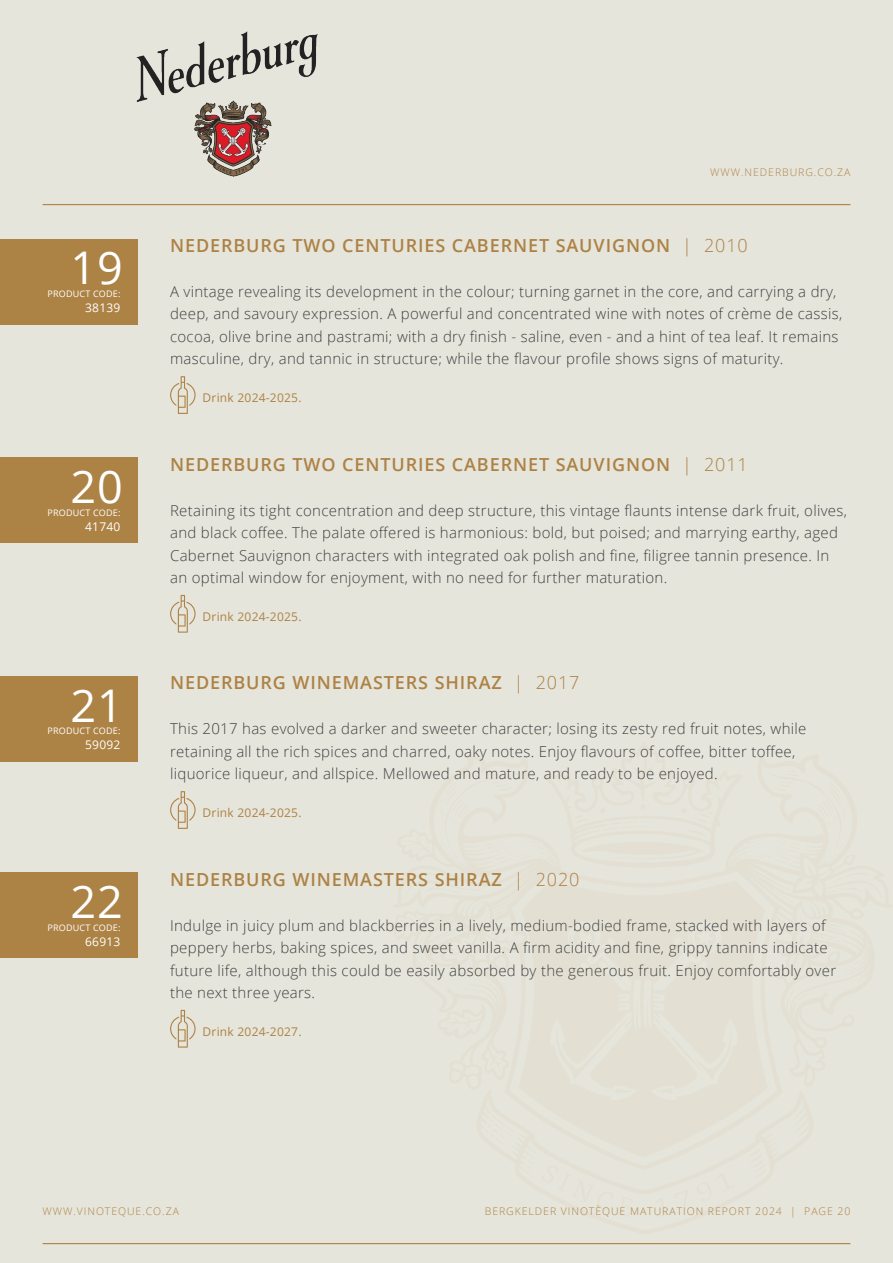
<style>
.page{position:relative;width:893px;height:1263px;background:#e6e5db}
.page>*{position:absolute;margin:0;border:0;box-sizing:border-box;transform-origin:0 0}
.t1{font:45px "Open Sans";letter-spacing:.02em;color:#fff}
.t2{font:600 18px "Open Sans";letter-spacing:.05em;color:#ad8245}
.t3{font:300 15px/22.5px "Open Sans";letter-spacing:.02em;color:#414042}
.t4{font:12px "Open Sans";letter-spacing:.02em;color:#ad8245}
.t5{font:12px "Open Sans";letter-spacing:.02em;color:#fff}
.t6{font:300 10.5px "Open Sans";letter-spacing:.09em;color:#ad8245}
.t7{font:9px "Open Sans";letter-spacing:.02em;color:#fff}
.s1{font-weight:300}
</style>
<div class="page">
<hr style="left:43px;top:1243px;width:807px;height:1px;background:#ad8245">
<svg style="left:170px;top:376px;width:26px;height:38px"></svg>
<svg style="left:170px;top:595px;width:26px;height:38px"></svg>
<svg style="left:170px;top:791px;width:26px;height:38px"></svg>
<svg style="left:170px;top:1010px;width:26px;height:37px"></svg>
<div style="left:0;top:239px;width:138px;height:85px;background:#ad8245"></div>
<div style="left:0;top:458px;width:138px;height:85px;background:#ad8245"></div>
<div style="left:0;top:676px;width:138px;height:86px;background:#ad8245"></div>
<div style="left:0;top:873px;width:138px;height:85px;background:#ad8245"></div>
<img style="left:137px;top:31px;width:180px;height:145px">
<hr style="left:43px;top:204px;width:807px;height:1px;background:#ad8245">
<h1 class="t1" style="left:71px;top:237px;width:54px">19</h1>
<p class="t7" style="left:48px;top:288px;width:74px">PRODUCT CODE:</p>
<p class="t5" style="left:85px;top:299px;width:37px">38139</p>
<h1 class="t1" style="left:71px;top:455px;width:54px">20</h1>
<p class="t7" style="left:48px;top:506px;width:74px">PRODUCT CODE:</p>
<p class="t5" style="left:85px;top:518px;width:37px">41740</p>
<h1 class="t1" style="left:71px;top:674px;width:54px">21</h1>
<p class="t7" style="left:48px;top:725px;width:74px">PRODUCT CODE:</p>
<p class="t5" style="left:85px;top:737px;width:37px">59092</p>
<h1 class="t1" style="left:71px;top:870px;width:54px">22</h1>
<p class="t7" style="left:48px;top:921px;width:74px">PRODUCT CODE:</p>
<p class="t5" style="left:85px;top:933px;width:37px">66913</p>
<p class="t6" style="left:710px;top:165px;width:142px">WWW.NEDERBURG.CO.ZA</p>
<p class="t2" style="left:170px;top:233px;width:579px">NEDERBURG TWO CENTURIES CABERNET SAUVIGNON <span class="s1">| 2010</span></p>
<p class="t3" style="left:170px;top:280px;width:674px">A vintage revealing its development in the colour; turning garnet in the core, and carrying a dry, deep, and savoury expression. A powerful and concentrated wine with notes of crème de cassis, cocoa, olive brine and pastrami; with a dry finish - saline, even - and a hint of tea leaf. It remains masculine, dry, and tannic in structure; while the flavour profile shows signs of maturity.</p>
<p class="t4" style="left:203px;top:389px;width:101px">Drink 2024-2025.</p>
<p class="t2" style="left:170px;top:452px;width:579px">NEDERBURG TWO CENTURIES CABERNET SAUVIGNON <span class="s1">| 2011</span></p>
<p class="t3" style="left:170px;top:498px;width:678px">Retaining its tight concentration and deep structure, this vintage flaunts intense dark fruit, olives, and black coffee. The palate offered is harmonious: bold, but poised; and marrying earthy, aged Cabernet Sauvignon characters with integrated oak polish and fine, filigree tannin presence. In an optimal window for enjoyment, with no need for further maturation.</p>
<p class="t4" style="left:203px;top:608px;width:101px">Drink 2024-2025.</p>
<p class="t2" style="left:170px;top:670px;width:411px">NEDERBURG WINEMASTERS SHIRAZ <span class="s1">| 2017</span></p>
<p class="t3" style="left:170px;top:717px;width:638px">This 2017 has evolved a darker and sweeter character; losing its zesty red fruit notes, while retaining all the rich spices and charred, oaky notes. Enjoy flavours of coffee, bitter toffee, liquorice liqueur, and allspice. Mellowed and mature, and ready to be enjoyed.</p>
<p class="t4" style="left:203px;top:804px;width:101px">Drink 2024-2025.</p>
<p class="t2" style="left:170px;top:867px;width:411px">NEDERBURG WINEMASTERS SHIRAZ <span class="s1">| 2020</span></p>
<p class="t3" style="left:170px;top:913px;width:668px">Indulge in juicy plum and blackberries in a lively, medium-bodied frame, stacked with layers of peppery herbs, baking spices, and sweet vanilla. A firm acidity and fine, grippy tannins indicate future life, although this could be easily absorbed by the generous fruit. Enjoy comfortably over the next three years.</p>
<p class="t4" style="left:203px;top:1023px;width:101px">Drink 2024-2027.</p>
<p class="t6" style="left:43px;top:1204px;width:138px">WWW.VINOTEQUE.CO.ZA</p>
<p class="t6" style="left:485px;top:1204px;width:367px">BERGKELDER VINOTÈQUE MATURATION REPORT 2024 | PAGE 20</p>
</div>
